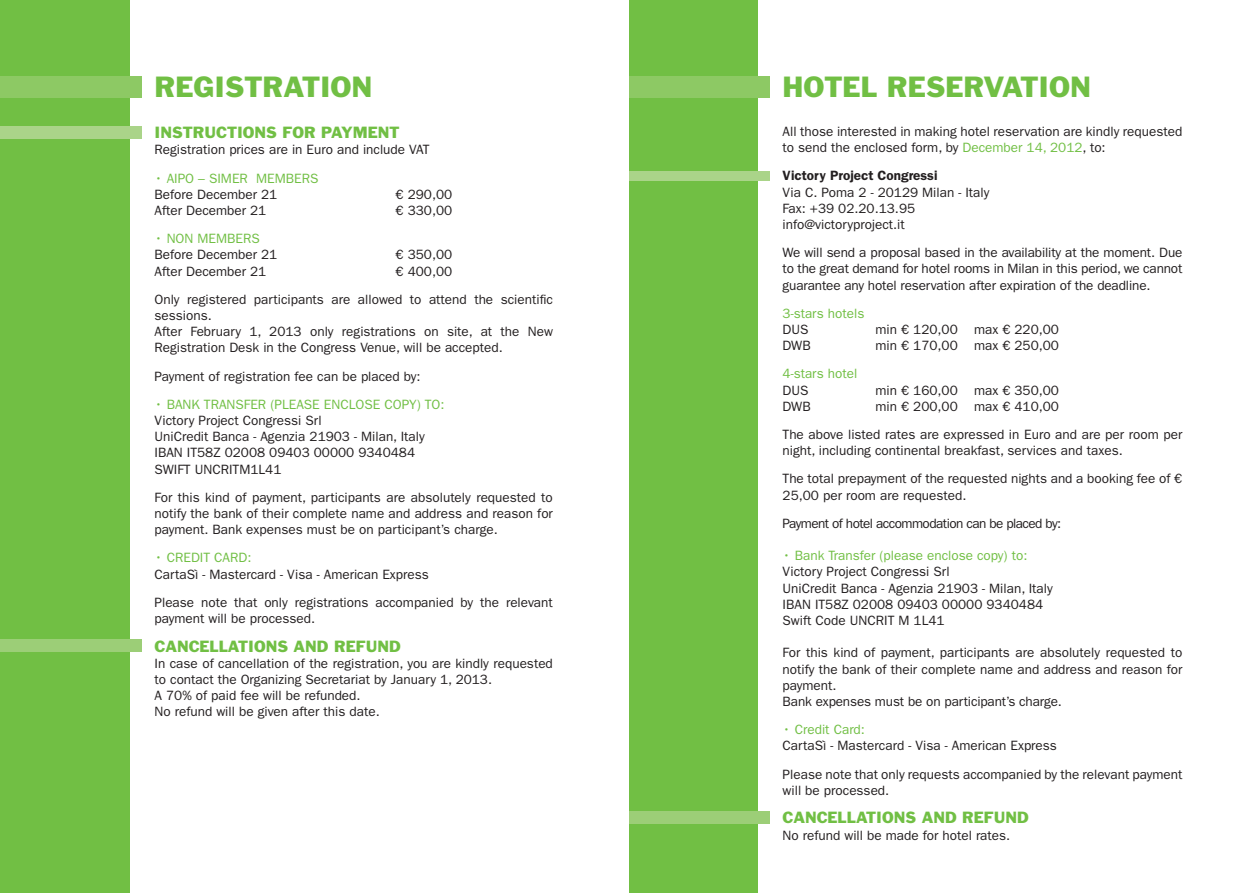
<style>
.page{position:relative;width:1259px;height:893px;background:#fff}
.page>*{position:absolute;margin:0;border:0;box-sizing:border-box;transform-origin:0 0}
.t1{font:27px "Franklin Gothic Std";color:#71bf44}
.t2{font:15px "Franklin Gothic Std";color:#71bf44}
.t3{font:13.5px/16.2px "ITC Franklin Gothic Std";color:#231f20}
.t4{font:13.5px "ITC Franklin Gothic Std";color:#71bf44}
.t5{font:13.5px "ITC Franklin Gothic Std";letter-spacing:-.04em;color:#231f20}
.t6{font:600 13.5px "ITC Franklin Gothic Std";color:#231f20}
.s1{color:#71bf44}
</style>
<div class="page">
<div style="left:0;top:0;width:129px;height:893px;background:#71bf44"></div>
<div style="left:0;top:76px;width:141px;height:21px;background:#8dc964"></div>
<div style="left:0;top:126px;width:141px;height:13px;background:#aad489"></div>
<div style="left:0;top:639px;width:141px;height:13px;background:#9cce77"></div>
<div style="left:629px;top:0;width:129px;height:893px;background:#71bf44"></div>
<div style="left:629px;top:77px;width:141px;height:21px;background:#8dc964"></div>
<div style="left:629px;top:171px;width:141px;height:10px;background:#aad489"></div>
<div style="left:629px;top:811px;width:141px;height:12px;background:#9cce77"></div>
<p class="t1" style="left:154px;top:70px;width:219px">REGISTRATION</p>
<p class="t2" style="left:154px;top:123px;width:247px">INSTRUCTIONS FOR PAYMENT</p>
<p class="t3" style="left:154px;top:142px;width:276px">Registration prices are in Euro and include VAT</p>
<p class="t4" style="left:154px;top:170px;width:165px">• AIPO – SIMER MEMBERS</p>
<p class="t3" style="left:154px;top:186px;width:124px">Before December 21</p>
<p class="t3" style="left:395px;top:186px;width:58px">€ 290,00</p>
<p class="t3" style="left:154px;top:202px;width:113px">After December 21</p>
<p class="t3" style="left:395px;top:202px;width:58px">€ 330,00</p>
<p class="t4" style="left:154px;top:231px;width:107px">• NON MEMBERS</p>
<p class="t3" style="left:154px;top:247px;width:124px">Before December 21</p>
<p class="t3" style="left:395px;top:247px;width:58px">€ 350,00</p>
<p class="t3" style="left:154px;top:263px;width:113px">After December 21</p>
<p class="t3" style="left:395px;top:263px;width:58px">€ 400,00</p>
<p class="t3" style="left:154px;top:291px;width:400px">Only registered participants are allowed to attend the scientific sessions.</p>
<p class="t3" style="left:154px;top:324px;width:400px">After February 1, 2013 only registrations on site, at the New<br>Registration Desk in the Congress Venue, will be accepted.</p>
<p class="t3" style="left:154px;top:368px;width:268px">Payment of registration fee can be placed by:</p>
<p class="t4" style="left:154px;top:396px;width:291px">• BANK TRANSFER (PLEASE ENCLOSE COPY) TO:</p>
<p class="t3" style="left:154px;top:412px;width:169px">Victory Project Congressi Srl</p>
<p class="t3" style="left:154px;top:429px;width:272px">UniCredit Banca - Agenzia 21903 - Milan, Italy</p>
<p class="t3" style="left:154px;top:445px;width:262px">IBAN IT58Z 02008 09403 00000 9340484</p>
<p class="t3" style="left:154px;top:461px;width:128px">SWIFT UNCRITM1L41</p>
<p class="t3" style="left:154px;top:489px;width:400px;text-align:justify">For this kind of payment, participants are absolutely requested to notify the bank of their complete name and address and reason for payment. Bank expenses must be on participant’s charge.</p>
<p class="t4" style="left:154px;top:550px;width:98px">• CREDIT CARD:</p>
<p class="t3" style="left:154px;top:566px;width:276px">CartaSì - Mastercard - Visa - American Express</p>
<p class="t3" style="left:154px;top:594px;width:400px">Please note that only registrations accompanied by the relevant payment will be processed.</p>
<p class="t2" style="left:154px;top:636px;width:248px">CANCELLATIONS AND REFUND</p>
<p class="t3" style="left:154px;top:655px;width:400px">In case of cancellation of the registration, you are kindly requested to contact the Organizing Secretariat by January 1, 2013.</p>
<p class="t3" style="left:154px;top:688px;width:208px">A 70% of paid fee will be refunded.</p>
<p class="t3" style="left:154px;top:704px;width:227px">No refund will be given after this date.</p>
<p class="t1" style="left:782px;top:70px;width:310px">HOTEL RESERVATION</p>
<p class="t3" style="left:782px;top:123px;width:401px">All those interested in making hotel reservation are kindly requested to send the enclosed form, by <span class="s1">December 14, 2012</span>, to:</p>
<p class="t6" style="left:782px;top:168px;width:156px">Victory Project Congressi</p>
<p class="t3" style="left:782px;top:184px;width:208px">Via C. Poma 2 - 20129 Milan - Italy</p>
<p class="t3" style="left:782px;top:200px;width:134px">Fax: +39 02.20.13.95</p>
<p class="t3" style="left:782px;top:216px;width:124px">info@victoryproject.it</p>
<p class="t3" style="left:782px;top:245px;width:401px;text-align:justify">We will send a proposal based in the availability at the moment. Due to the great demand for hotel rooms in Milan in this period, we cannot guarantee any hotel reservation after expiration of the deadline.</p>
<p class="t4" style="left:782px;top:305px;width:83px">3-stars hotels</p>
<p class="t3" style="left:782px;top:321px;width:27px">DUS</p>
<p class="t3" style="left:875px;top:321px;width:185px">min € 120,00 max € 220,00</p>
<p class="t3" style="left:782px;top:338px;width:30px">DWB</p>
<p class="t3" style="left:875px;top:338px;width:185px">min € 170,00 max € 250,00</p>
<p class="t4" style="left:782px;top:366px;width:76px">4-stars hotel</p>
<p class="t3" style="left:782px;top:382px;width:27px">DUS</p>
<p class="t3" style="left:875px;top:382px;width:185px">min € 160,00 max € 350,00</p>
<p class="t3" style="left:782px;top:398px;width:30px">DWB</p>
<p class="t3" style="left:875px;top:398px;width:185px">min € 200,00 max € 410,00</p>
<p class="t3" style="left:782px;top:426px;width:401px">The above listed rates are expressed in Euro and are per room per night, including continental breakfast, services and taxes.</p>
<p class="t3" style="left:782px;top:471px;width:401px">The total prepayment of the requested nights and a booking fee of €<br>25,00 per room are requested.</p>
<p class="t5" style="left:782px;top:515px;width:280px">Payment of hotel accommodation can be placed by:</p>
<p class="t4" style="left:782px;top:548px;width:246px">• Bank Transfer (please enclose copy) to:</p>
<p class="t3" style="left:782px;top:564px;width:169px">Victory Project Congressi Srl</p>
<p class="t3" style="left:782px;top:580px;width:272px">UniCredit Banca - Agenzia 21903 - Milan, Italy</p>
<p class="t3" style="left:782px;top:596px;width:262px">IBAN IT58Z 02008 09403 00000 9340484</p>
<p class="t3" style="left:782px;top:612px;width:163px">Swift Code UNCRIT M 1L41</p>
<p class="t3" style="left:782px;top:645px;width:401px;text-align:justify">For this kind of payment, participants are absolutely requested to notify the bank of their complete name and address and reason for payment.</p>
<p class="t3" style="left:782px;top:693px;width:281px">Bank expenses must be on participant’s charge.</p>
<p class="t4" style="left:782px;top:722px;width:84px">• Credit Card:</p>
<p class="t3" style="left:782px;top:738px;width:276px">CartaSì - Mastercard - Visa - American Express</p>
<p class="t3" style="left:782px;top:766px;width:401px">Please note that only requests accompanied by the relevant payment will be processed.</p>
<p class="t2" style="left:782px;top:808px;width:248px">CANCELLATIONS AND REFUND</p>
<p class="t3" style="left:782px;top:827px;width:229px">No refund will be made for hotel rates.</p>
</div>
